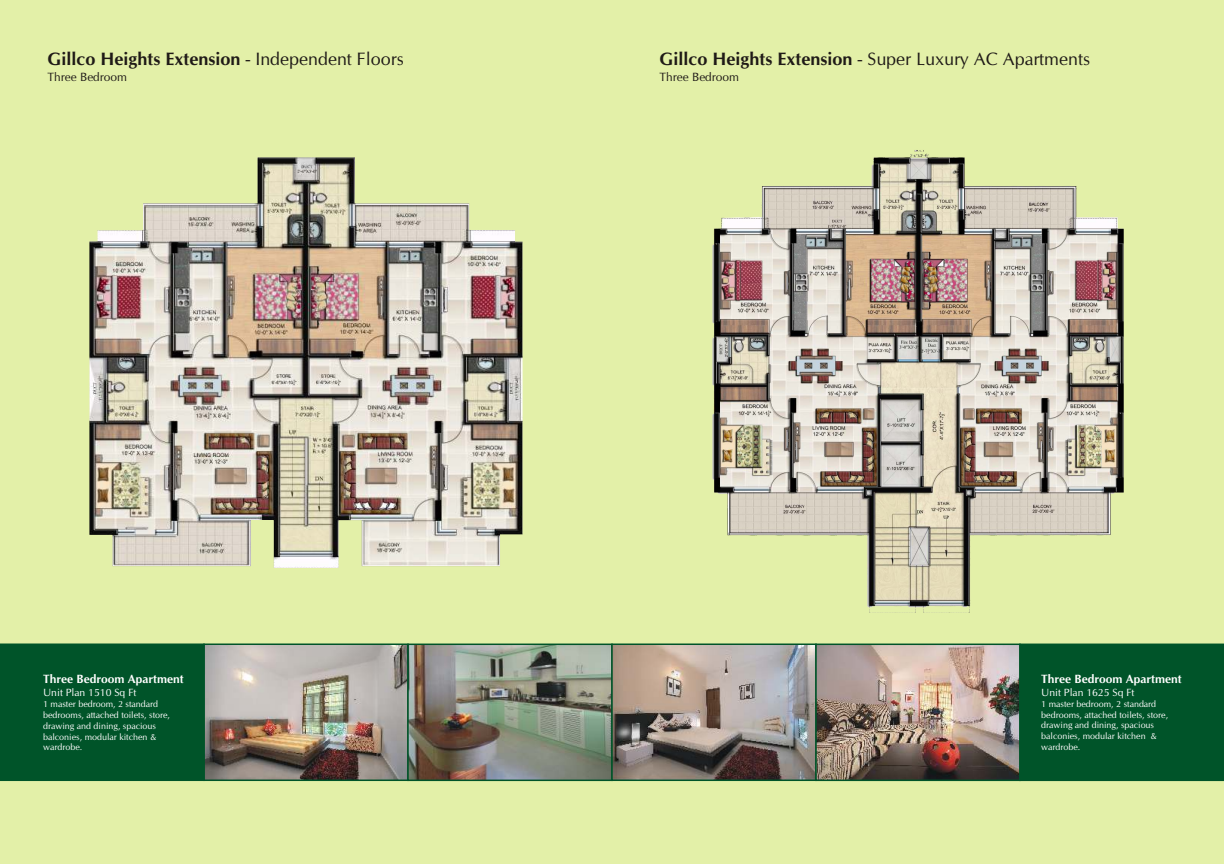
<style>
.page{position:relative;width:1224px;height:864px;background:#fff}
.page>*{position:absolute;margin:0;border:0;box-sizing:border-box;transform-origin:0 0}
.t1{font:18px "CG Omega";color:#1f1a17}
.t2{font:700 18px "CG Omega";color:#1f1a17}
.t3{font:700 12px "CG Omega";color:#fff}
.t4{font:12px "CG Omega";color:#1f1a17}
.t5{font:10.5px "CG Omega";color:#fff}
.t6{font:9px/10.8px "CG Omega";color:#fff}
.s1{font-weight:400}
.s2{font-weight:700}
</style>
<div class="page">
<div style="left:0;top:0;width:612px;height:864px;background:#e3f0a8"></div>
<div style="left:612px;top:0;width:612px;height:864px;background:#e3f0a8"></div>
<img style="left:206px;top:647px;width:200px;height:131px">
<div style="left:203px;top:644px;width:206px;height:137px;border:2px solid #005429"></div>
<div style="left:0;top:643px;width:206px;height:139px;background:#005429"></div>
<img style="left:410px;top:647px;width:200px;height:131px">
<div style="left:407px;top:644px;width:206px;height:137px;border:2px solid #005429"></div>
<img style="left:614px;top:647px;width:200px;height:131px">
<div style="left:611px;top:644px;width:206px;height:137px;border:2px solid #005429"></div>
<img style="left:818px;top:647px;width:200px;height:131px">
<div style="left:815px;top:644px;width:206px;height:137px;border:2px solid #005429"></div>
<div style="left:1018px;top:643px;width:206px;height:139px;background:#005429"></div>
<img style="left:89px;top:157px;width:434px;height:411px">
<img style="left:712px;top:150px;width:412px;height:463px">
<h1 class="t2" style="left:48px;top:52px;width:358px">Gillco Heights Extension <span class="s1">Independent Floors</span></h1>
<h1 class="t1" style="left:245px;top:52px;width:6px">-</h1>
<h2 class="t4" style="left:48px;top:72px;width:81px">Three Bedroom</h2>
<h2 class="t3" style="left:43px;top:674px;width:142px">Three Bedroom Apartment</h2>
<p class="t5" style="left:43px;top:688px;width:95px">Unit Plan 1510 Sq Ft</p>
<p class="t6" style="left:43px;top:699px;width:128px">1 master bedroom, 2 standard bedrooms, attached toilets, store, drawing and dining, spacious balconies, modular kitchen &amp; wardrobe.</p>
<h1 class="t1" style="left:660px;top:52px;width:432px"><span class="s2">Gillco Heights Extension</span> - Super Luxury AC Apartments</h1>
<h2 class="t4" style="left:660px;top:72px;width:81px">Three Bedroom</h2>
<h2 class="t3" style="left:1041px;top:674px;width:142px">Three Bedroom Apartment</h2>
<p class="t5" style="left:1041px;top:688px;width:95px">Unit Plan 1625 Sq Ft</p>
<p class="t6" style="left:1041px;top:699px;width:128px">1 master bedroom, 2 standard bedrooms, attached toilets, store, drawing and dining, spacious balconies, modular kitchen &amp; wardrobe.</p>
</div>
